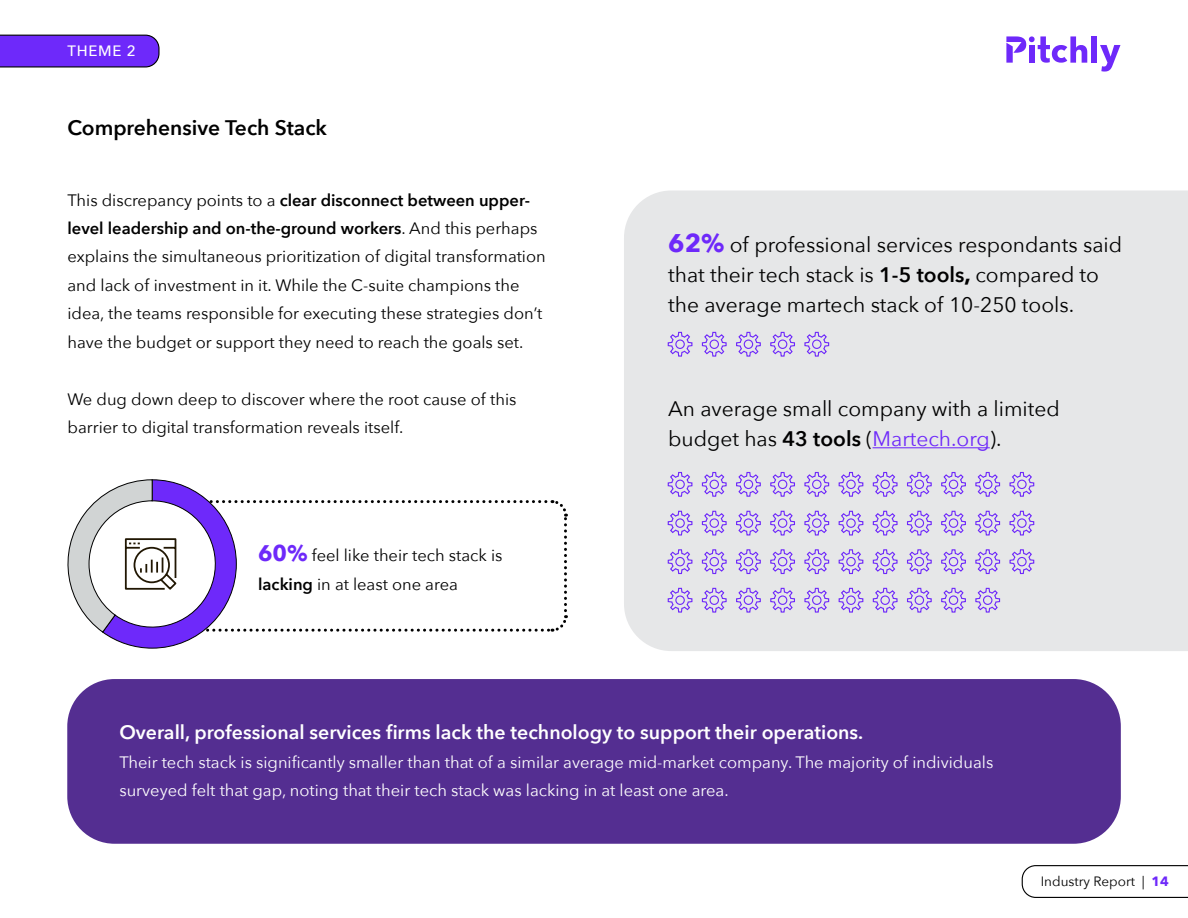
<style>
.page{position:relative;width:1188px;height:918px;background:#fff}
.page>*{position:absolute;margin:0;border:0;box-sizing:border-box;transform-origin:0 0}
.t1{font:21px/30px "Avenir Next";color:#000}
.t2{font:600 21px "Avenir Next";color:#000}
.t3{font:600 19.5px "Avenir Next";color:#fff}
.t4{font:16.5px/28.5px "Avenir Next";color:#000}
.t5{font:16.5px/28.5px "Avenir Next";color:#fff}
.t6{font:500 15px "Avenir Next";letter-spacing:.05em;color:#fff}
.t7{font:13.5px "Avenir Next";color:#000}
.s1{font-weight:600}
.s2{font-weight:700;font-size:22.5px;color:#6e29fa}
.s3{font-weight:700;font-size:25.5px;color:#6e29fa}
.s4{font-weight:700}
.s5{color:#6e29fa}
.s6{font-weight:700;color:#6e29fa}
</style>
<div class="page">
<svg style="left:0;top:34px;width:160px;height:34px;background:#6d31e8"></svg>
<div style="left:1092px;top:36px;width:5px;height:27px;background:#6e29fa"></div>
<svg style="left:1100px;top:45px;width:20px;height:27px"></svg>
<svg style="left:1006px;top:36px;width:81px;height:27px"></svg>
<svg style="left:1021px;top:865px;width:167px;height:33px"></svg>
<div style="left:67px;top:679px;width:1054px;height:165px;background:#542e91;border-radius:47px"></div>
<div style="left:624px;top:190px;width:564px;height:461px;background:#e6e7e8"></div>
<hr style="left:873px;top:447px;width:117px;height:1px;background:#6e29fa">
<svg style="left:67px;top:479px;width:501px;height:170px"></svg>
<svg style="left:667px;top:331px;width:26px;height:26px"></svg>
<svg style="left:701px;top:331px;width:26px;height:26px"></svg>
<svg style="left:735px;top:331px;width:27px;height:26px"></svg>
<svg style="left:770px;top:331px;width:26px;height:26px"></svg>
<svg style="left:804px;top:331px;width:26px;height:26px"></svg>
<svg style="left:667px;top:471px;width:26px;height:26px"></svg>
<svg style="left:701px;top:471px;width:26px;height:26px"></svg>
<svg style="left:735px;top:471px;width:27px;height:26px"></svg>
<svg style="left:770px;top:471px;width:26px;height:26px"></svg>
<svg style="left:804px;top:471px;width:26px;height:26px"></svg>
<svg style="left:838px;top:471px;width:26px;height:26px"></svg>
<svg style="left:872px;top:471px;width:26px;height:26px"></svg>
<svg style="left:906px;top:471px;width:26px;height:26px"></svg>
<svg style="left:941px;top:471px;width:26px;height:26px"></svg>
<svg style="left:975px;top:471px;width:26px;height:26px"></svg>
<svg style="left:1009px;top:471px;width:26px;height:26px"></svg>
<svg style="left:667px;top:510px;width:26px;height:26px"></svg>
<svg style="left:701px;top:510px;width:26px;height:26px"></svg>
<svg style="left:735px;top:510px;width:27px;height:26px"></svg>
<svg style="left:770px;top:510px;width:26px;height:26px"></svg>
<svg style="left:804px;top:510px;width:26px;height:26px"></svg>
<svg style="left:838px;top:510px;width:26px;height:26px"></svg>
<svg style="left:872px;top:510px;width:26px;height:26px"></svg>
<svg style="left:906px;top:510px;width:26px;height:26px"></svg>
<svg style="left:941px;top:510px;width:26px;height:26px"></svg>
<svg style="left:975px;top:510px;width:26px;height:26px"></svg>
<svg style="left:1009px;top:510px;width:26px;height:26px"></svg>
<svg style="left:667px;top:549px;width:26px;height:26px"></svg>
<svg style="left:701px;top:549px;width:26px;height:26px"></svg>
<svg style="left:735px;top:549px;width:27px;height:26px"></svg>
<svg style="left:770px;top:549px;width:26px;height:26px"></svg>
<svg style="left:804px;top:549px;width:26px;height:26px"></svg>
<svg style="left:838px;top:549px;width:26px;height:26px"></svg>
<svg style="left:872px;top:549px;width:26px;height:26px"></svg>
<svg style="left:906px;top:549px;width:26px;height:26px"></svg>
<svg style="left:941px;top:549px;width:26px;height:26px"></svg>
<svg style="left:975px;top:549px;width:26px;height:26px"></svg>
<svg style="left:1009px;top:549px;width:26px;height:26px"></svg>
<svg style="left:667px;top:587px;width:26px;height:26px"></svg>
<svg style="left:701px;top:587px;width:26px;height:26px"></svg>
<svg style="left:735px;top:587px;width:27px;height:26px"></svg>
<svg style="left:770px;top:587px;width:26px;height:26px"></svg>
<svg style="left:804px;top:587px;width:26px;height:26px"></svg>
<svg style="left:838px;top:587px;width:26px;height:26px"></svg>
<svg style="left:872px;top:587px;width:26px;height:26px"></svg>
<svg style="left:906px;top:587px;width:26px;height:26px"></svg>
<svg style="left:941px;top:587px;width:26px;height:26px"></svg>
<svg style="left:975px;top:587px;width:26px;height:26px"></svg>
<p class="t6" style="left:68px;top:38px;width:70px">THEME 2</p>
<p class="t2" style="left:68px;top:109px;width:261px">Comprehensive Tech Stack</p>
<p class="t4" style="left:68px;top:185px;width:480px">This discrepancy points to a <span class="s1">clear disconnect between upper&shy;level leadership and on-the-ground workers</span>. And this perhaps explains the simultaneous prioritization of digital transformation and lack of investment in it. While the C-suite champions the idea, the teams responsible for executing these strategies don’t have the budget or support they need to reach the goals set.</p>
<p class="t4" style="left:68px;top:384px;width:450px">We dug down deep to discover where the root cause of this barrier to digital transformation reveals itself.</p>
<p class="t4" style="left:258px;top:540px;width:246px"><span class="s2">60%</span> feel like their tech stack is <span class="s1">lacking</span> in at least one area</p>
<p class="t1" style="left:668px;top:229px;width:455px"><span class="s3">62%</span> of professional services respondants said that their tech stack is <span class="s1">1-5 tools</span><span class="s4">,</span> compared to the average martech stack of 10-250 tools.</p>
<p class="t1" style="left:668px;top:393px;width:393px">An average small company with a limited budget has <span class="s1">43 tools</span> (<span class="s5">Martech.org</span>).</p>
<p class="t3" style="left:119px;top:716px;width:745px">Overall, professional services firms lack the technology to support their operations.</p>
<p class="t5" style="left:119px;top:747px;width:875px">Their tech stack is significantly smaller than that of a similar average mid-market company. The majority of individuals surveyed felt that gap, noting that their tech stack was lacking in at least one area.</p>
<p class="t7" style="left:1041px;top:870px;width:130px">Industry Report | <span class="s6">14</span></p>
</div>
